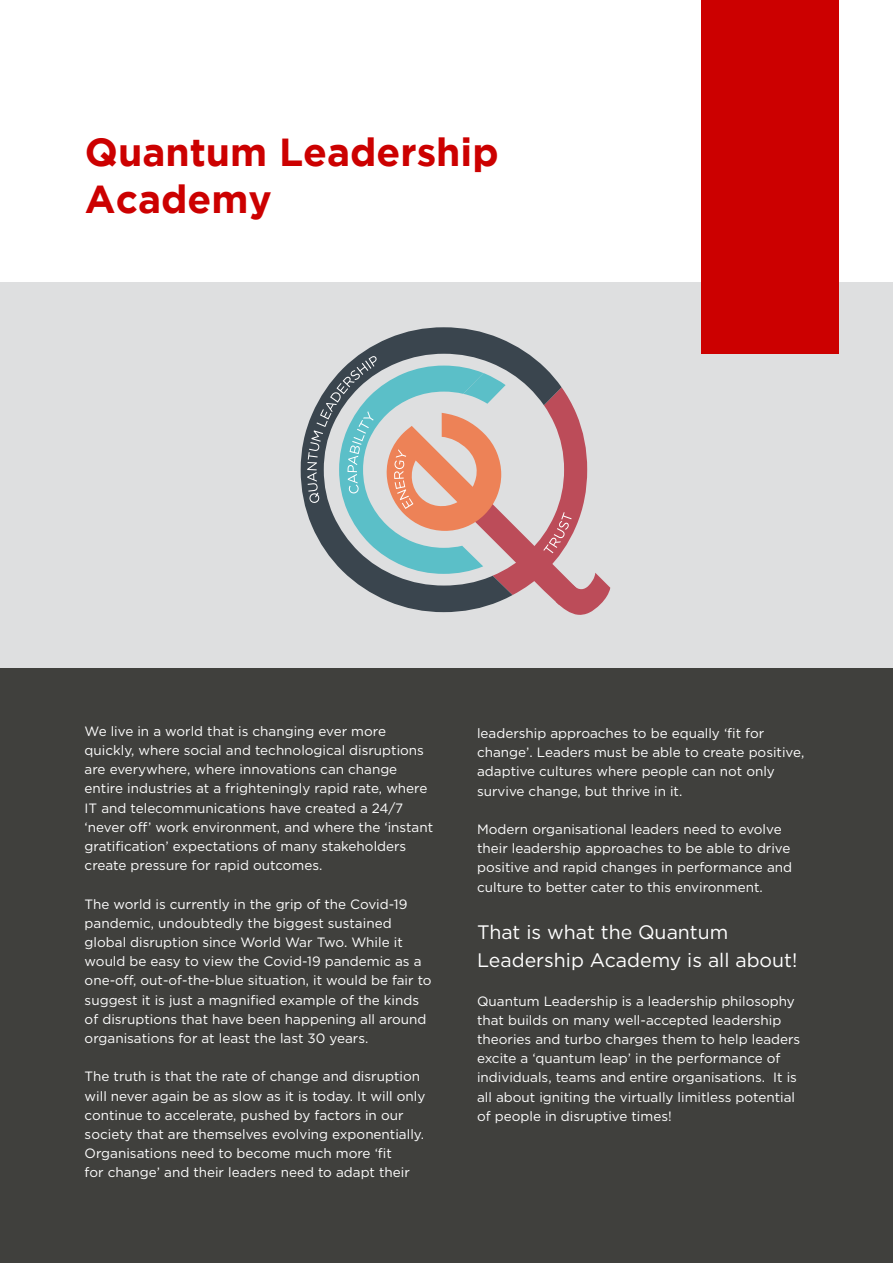
<style>
.page{position:relative;width:893px;height:1263px;background:#fff}
.page>*{position:absolute;margin:0;border:0;box-sizing:border-box;transform-origin:0 0}
.t1{font:700 39px/46.8px "Gotham";color:#c00}
.t2{font:19.5px/28.2px "Gotham";color:#fff}
.t3{font:13.5px/19.2px "Gotham";color:#fff}
</style>
<div class="page">
<div style="left:0;top:282px;width:893px;height:511px;background:#dedfe0"></div>
<div style="left:0;top:668px;width:893px;height:595px;background:#40403d"></div>
<div style="left:702px;top:0;width:137px;height:353px;background:#c00"></div>
<svg style="left:301px;top:327px;width:230px;height:185px"></svg>
<svg style="left:307px;top:356px;width:303px;height:259px"></svg>
<h1 class="t1" style="left:85px;top:128px;width:415px">Quantum Leadership<br>Academy</h1>
<p class="t3" style="left:85px;top:721px;width:350px">We live in a world that is changing ever more quickly, where social and technological disruptions are everywhere, where innovations can change entire industries at a frighteningly rapid rate, where IT and telecommunications have created a 24/7 ‘never off’ work environment, and where the ‘instant gratification’ expectations of many stakeholders create pressure for rapid outcomes.</p>
<p class="t3" style="left:85px;top:894px;width:348px">The world is currently in the grip of the Covid-19 pandemic, undoubtedly the biggest sustained global disruption since World War Two. While it would be easy to view the Covid-19 pandemic as a one-off, out-of-the-blue situation, it would be fair to suggest it is just a magnified example of the kinds of disruptions that have been happening all around organisations for at least the last 30 years.</p>
<p class="t3" style="left:85px;top:1067px;width:342px">The truth is that the rate of change and disruption will never again be as slow as it is today. It will only continue to accelerate, pushed by factors in our society that are themselves evolving exponentially.<br>Organisations need to become much more ‘fit<br>for change’ and their leaders need to adapt their</p>
<p class="t3" style="left:477px;top:723px;width:329px">leadership approaches to be equally ‘fit for change’. Leaders must be able to create positive, adaptive cultures where people can not only survive change, but thrive in it.</p>
<p class="t3" style="left:477px;top:819px;width:316px">Modern organisational leaders need to evolve their leadership approaches to be able to drive positive and rapid changes in performance and culture to better cater to this environment.</p>
<h2 class="t2" style="left:477px;top:918px;width:322px">That is what the Quantum<br>Leadership Academy is all about!</h2>
<p class="t3" style="left:477px;top:991px;width:325px">Quantum Leadership is a leadership philosophy that builds on many well-accepted leadership theories and turbo charges them to help leaders excite a ‘quantum leap’ in the performance of individuals, teams and entire organisations. It is all about igniting the virtually limitless potential of people in disruptive times!</p>
</div>
